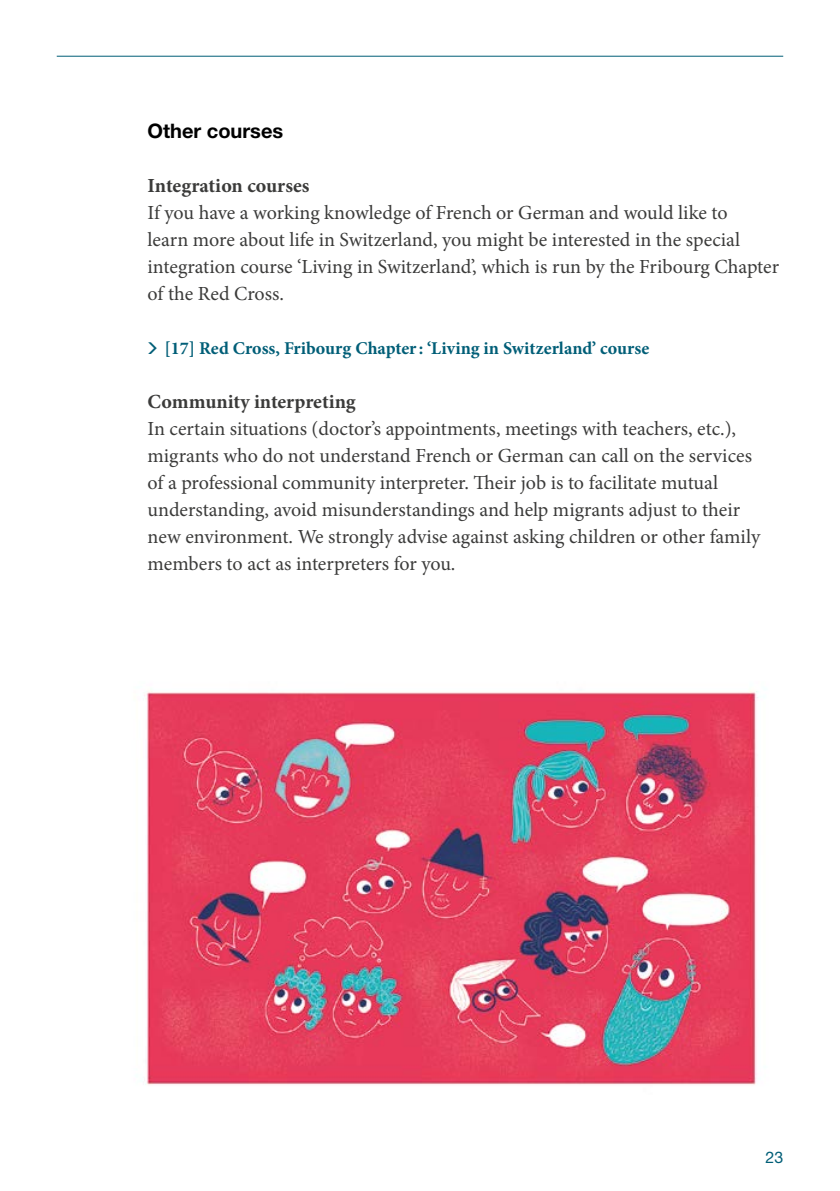
<style>
.page{position:relative;width:840px;height:1191px;background:#fff}
.page>*{position:absolute;margin:0;border:0;box-sizing:border-box;transform-origin:0 0}
.t1{font:20px/27px "Minion Pro";letter-spacing:-.005em;color:#3b3b3a}
.t2{font:700 20px "Minion Pro";letter-spacing:-.005em;color:#3b3b3a}
.t3{font:700 20px "Helvetica Neue";color:#000}
.t4{font:700 18px "Minion Pro";color:#005e77}
.t5{font:16px "Helvetica Neue";color:#005e77}
</style>
<div class="page">
<hr style="left:57px;top:56px;width:725px;height:1px;background:#005e77">
<img style="left:144px;top:690px;width:614px;height:395px">
<p class="t3" style="left:147px;top:118px;width:137px">Other courses</p>
<p class="t2" style="left:147px;top:171px;width:163px">Integration courses</p>
<p class="t1" style="left:147px;top:199px;width:632px">If you have a working knowledge of French or German and would like to<br>learn more about life in Switzerland, you might be interested in the special integration course ‘Living in Switzerland’, which is run by the Fribourg Chapter of the Red Cross.</p>
<p class="t4" style="left:164px;top:335px;width:486px">[17] Red Cross, Fribourg Chapter : ‘Living in Switzerland’ course</p>
<p class="t2" style="left:147px;top:387px;width:209px">Community interpreting</p>
<p class="t1" style="left:147px;top:415px;width:613px">In certain situations (doctor’s appointments, meetings with teachers, etc.), migrants who do not understand French or German can call on the services of a professional community interpreter. Their job is to facilitate mutual understanding, avoid misunderstandings and help migrants adjust to their new environment. We strongly advise against asking children or other family members to act as interpreters for you.</p>
<p class="t5" style="left:765px;top:1147px;width:19px">23</p>
</div>
